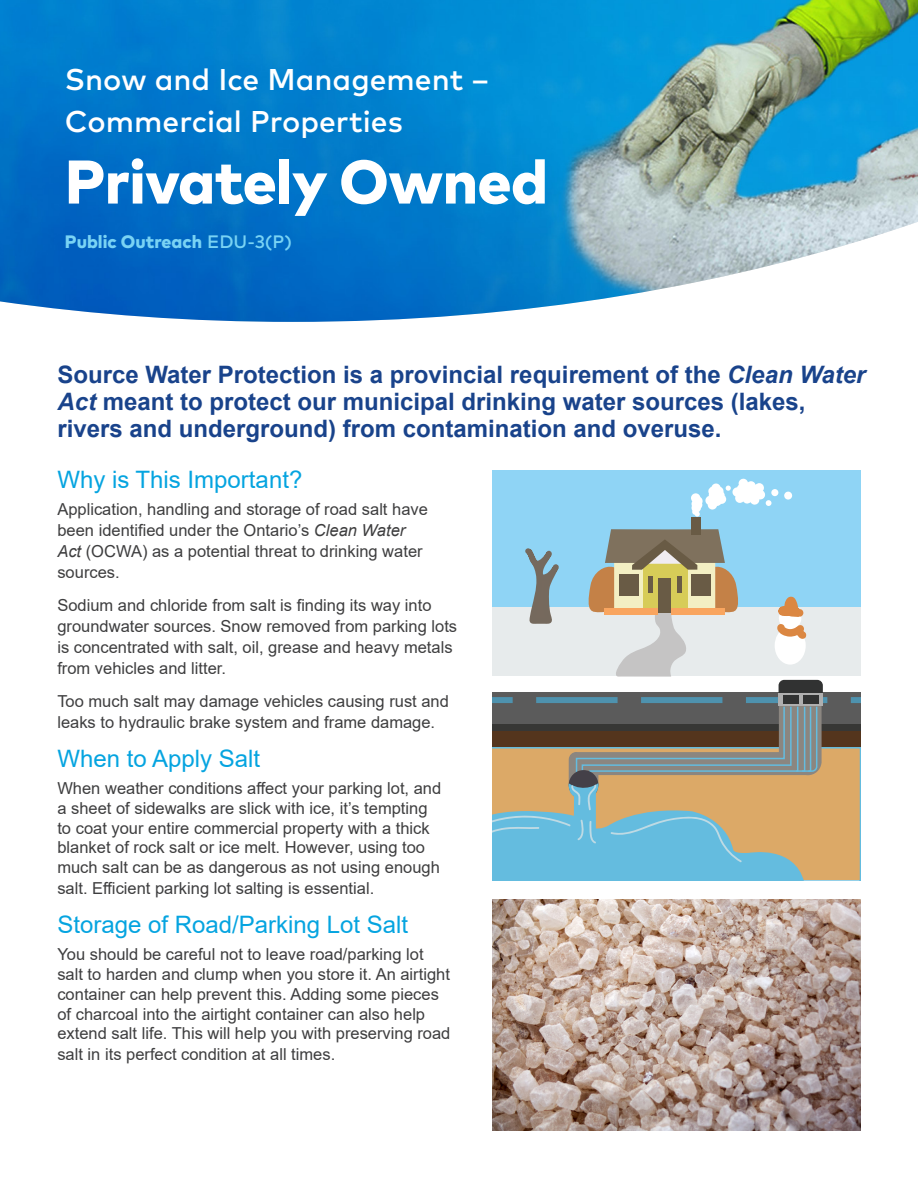
<style>
.page{position:relative;width:918px;height:1188px;background:#fff}
.page>*{position:absolute;margin:0;border:0;box-sizing:border-box;transform-origin:0 0}
.t1{font:800 61.5px "Mark Pro";letter-spacing:-.01em;color:#fff}
.t2{font:500 30px/42px "Mark Pro";color:#fff}
.t3{font:700 24px/27px "Arial";color:#19438b}
.t4{font:24px "Arial";color:#05a4e0}
.t5{font:800 18px "Mark Pro";color:#79d3f4}
.t6{font:16.5px/20.1px "Arial";color:#3e3e3f}
.s1{font-weight:500}
.s2{font-style:italic}
</style>
<div class="page">
<img style="left:0;top:0;width:918px;height:322px">
<img style="left:492px;top:900px;width:369px;height:231px">
<div style="left:492px;top:471px;width:368px;height:138px;background:#8fd4f5"></div>
<div style="left:492px;top:608px;width:368px;height:69px;background:#e7ebec"></div>
<div style="left:492px;top:692px;width:368px;height:33px;background:#5b5b5b"></div>
<div style="left:492px;top:724px;width:368px;height:8px;background:#373735"></div>
<div style="left:492px;top:732px;width:368px;height:16px;background:#54351d"></div>
<svg style="left:839px;top:747px;width:22px;height:133px;background:#d3aa6f"></svg>
<div style="left:691px;top:517px;width:10px;height:17px;background:#695b45"></div>
<svg style="left:585px;top:529px;width:157px;height:148px"></svg>
<div style="left:604px;top:608px;width:54px;height:6px;background:#f9a55f"></div>
<div style="left:671px;top:608px;width:54px;height:6px;background:#f9a55f"></div>
<div style="left:771px;top:489px;width:7px;height:7px;background:#fff;border-radius:50%"></div>
<div style="left:784px;top:491px;width:8px;height:9px;background:#fff;border-radius:50%"></div>
<svg style="left:691px;top:478px;width:81px;height:39px"></svg>
<svg style="left:775px;top:596px;width:32px;height:69px"></svg>
<svg style="left:525px;top:548px;width:35px;height:76px"></svg>
<div style="left:851px;top:697px;width:10px;height:6px;background:#4e92ae"></div>
<div style="left:779px;top:680px;width:44px;height:24px;background:#313232;border-radius:6px"></div>
<div style="left:779px;top:693px;width:44px;height:12px;background:#afafaf"></div>
<div style="left:783px;top:695px;width:16px;height:8px;background:#313232"></div>
<div style="left:803px;top:695px;width:16px;height:8px;background:#313232"></div>
<svg style="left:492px;top:697px;width:347px;height:183px"></svg>
<p class="t2" style="left:65px;top:56px;width:426px">Snow and Ice Management –<br>Commercial Properties</p>
<p class="t1" style="left:65px;top:135px;width:485px">Privately Owned</p>
<p class="t5" style="left:65px;top:228px;width:229px">Public Outreach <span class="s1">EDU-3(P)</span></p>
<p class="t3" style="left:57px;top:362px;width:810px">Source Water Protection is a provincial requirement of the <span class="s2">Clean Water<br>Act</span> meant to protect our municipal drinking water sources (lakes, rivers and underground) from contamination and overuse.</p>
<p class="t4" style="left:57px;top:463px;width:246px">Why is This Important?</p>
<p class="t6" style="left:57px;top:499px;width:372px;line-height:21px">Application, handling and storage of road salt have been identified under the Ontario’s <span class="s2">Clean Water Act</span> (OCWA) as a potential threat to drinking water sources.</p>
<p class="t6" style="left:57px;top:595px;width:401px;line-height:21px">Sodium and chloride from salt is finding its way into groundwater sources. Snow removed from parking lots is concentrated with salt, oil, grease and heavy metals from vehicles and litter.</p>
<p class="t6" style="left:57px;top:691px;width:393px;line-height:21px">Too much salt may damage vehicles causing rust and leaks to hydraulic brake system and frame damage.</p>
<p class="t4" style="left:57px;top:742px;width:204px">When to Apply Salt</p>
<p class="t6" style="left:57px;top:778px;width:385px">When weather conditions affect your parking lot, and a sheet of sidewalks are slick with ice, it’s tempting to coat your entire commercial property with a thick blanket of rock salt or ice melt. However, using too much salt can be as dangerous as not using enough salt. Efficient parking lot salting is essential.</p>
<p class="t4" style="left:57px;top:908px;width:352px">Storage of Road/Parking Lot Salt</p>
<p class="t6" style="left:57px;top:944px;width:395px">You should be careful not to leave road/parking lot salt to harden and clump when you store it. An airtight container can help prevent this. Adding some pieces of charcoal into the airtight container can also help extend salt life. This will help you with preserving road salt in its perfect condition at all times.</p>
</div>
